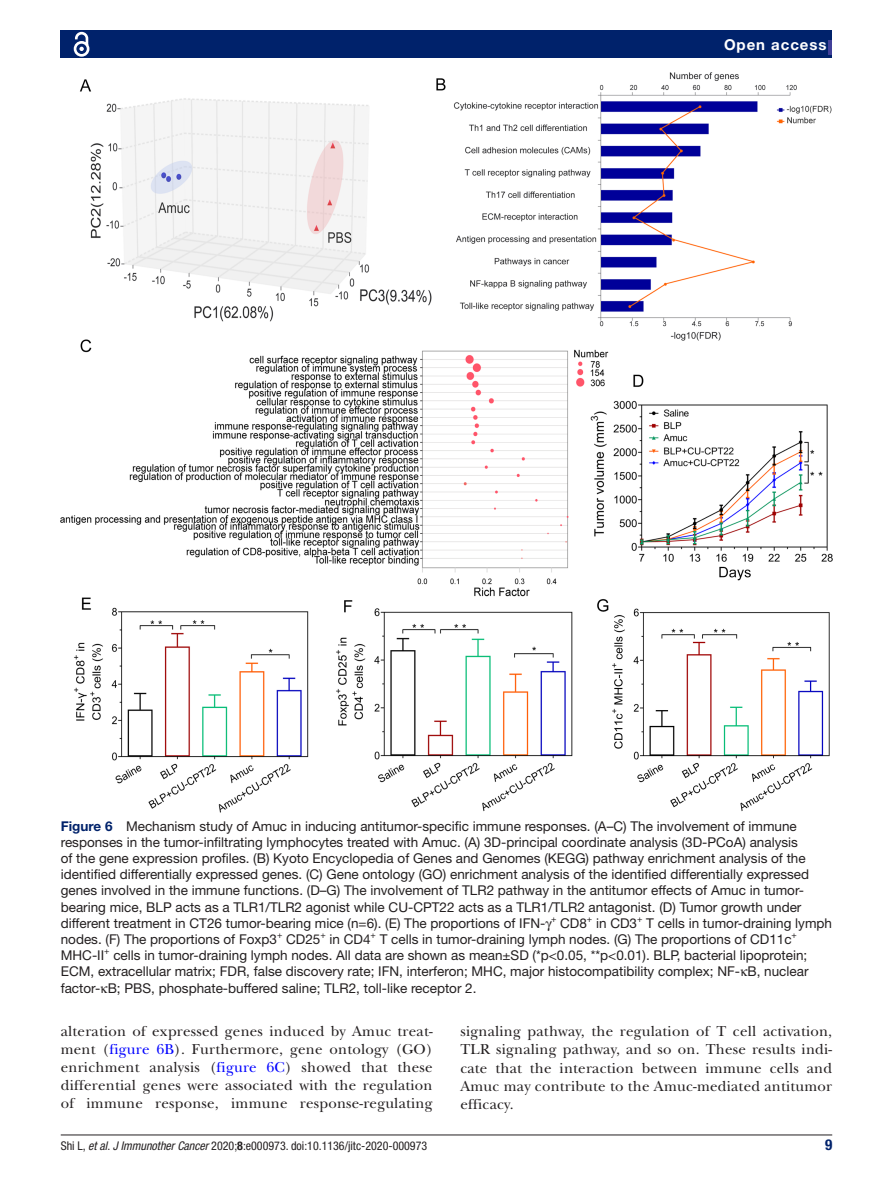
<style>
.page{position:relative;width:893px;height:1191px;background:#fff}
.page>*{position:absolute;margin:0;border:0;box-sizing:border-box;transform-origin:0 0}
.t1{font:15px/18px "New Baskerville";letter-spacing:.015em;color:#231f20;text-align:justify}
.t2{font:700 15px "Helvetica Neue LT Std";letter-spacing:.065em;color:#fff}
.t3{font:700 condensed 15px "Helvetica Neue LT Std";color:#00226b}
.t4{font:13.5px/16.2px "Helvetica Neue LT Std";color:#231f20}
.t5{font:condensed 12px "Helvetica Neue LT Std";color:#231f20}
.t6{font:9px "Helvetica Neue LT Std";color:#231f20}
.s1{font-weight:700;color:#00226b}
.s2{color:#00f}
.s3{font-style:italic}
.s4{font-weight:700}
</style>
<div class="page">
<hr style="left:61px;top:1134px;width:771px;height:1px;background:#231f20">
<div style="left:61px;top:31px;width:771px;height:27px;background:#00226b"></div>
<hr style="left:828px;top:40px;width:4px;height:15px;background:#414099">
<svg style="left:73px;top:31px;width:17px;height:26px"></svg>
<img style="left:61px;top:73px;width:771px;height:740px">
<p class="t2" style="left:724px;top:35px;width:104px">Open access</p>
<p class="t4" style="left:61px;top:817px;width:773px"><span class="s1">Figure 6</span> Mechanism study of Amuc in inducing antitumor-specific immune responses. (A–C) The involvement of immune responses in the tumor-infiltrating lymphocytes treated with Amuc. (A) 3D-principal coordinate analysis (3D-PCoA) analysis<br>of the gene expression profiles. (B) Kyoto Encyclopedia of Genes and Genomes (KEGG) pathway enrichment analysis of the identified differentially expressed genes. (C) Gene ontology (GO) enrichment analysis of the identified differentially expressed genes involved in the immune functions. (D–G) The involvement of TLR2 pathway in the antitumor effects of Amuc in tumor&shy;bearing mice, BLP acts as a TLR1/TLR2 agonist while CU-CPT22 acts as a TLR1/TLR2 antagonist. (D) Tumor growth under different treatment in CT26 tumor-bearing mice (n=6). (E) The proportions of IFN- <sup>+</sup> CD8<sup>+</sup> in CD3<sup>+</sup> T cells in tumor-draining lymph nodes. (F) The proportions of Foxp3</p>
<p class="t6" style="left:277px;top:929px;width:7px">+</p>
<p class="t4" style="left:286px;top:931px;width:36px">CD25</p>
<p class="t6" style="left:320px;top:929px;width:7px">+</p>
<p class="t4" style="left:330px;top:931px;width:43px">in CD4</p>
<p class="t6" style="left:371px;top:929px;width:7px">+</p>
<p class="t4" style="left:380px;top:931px;width:413px">T cells in tumor-draining lymph nodes. (G) The proportions of CD11c</p>
<p class="t6" style="left:792px;top:929px;width:7px">+</p>
<p class="t4" style="left:61px;top:947px;width:749px;text-align:justify">MHC-II<sup>+</sup> cells in tumor-draining lymph nodes. All data are shown as mean±SD (*p&lt;0.05, **p&lt;0.01). BLP, bacterial lipoprotein; ECM, extracellular matrix; FDR, false discovery rate; IFN, interferon; MHC, major histocompatibility complex; NF- B, nuclear factor- B; PBS, phosphate-buffered saline; TLR2, toll-like receptor 2.</p>
<p class="t1" style="left:61px;top:1022px;width:373px">alteration of expressed genes induced by Amuc treat&shy;ment (<span class="s2">figure 6B</span>). Furthermore, gene ontology (GO) enrichment analysis (<span class="s2">figure 6C</span>) showed that these differential genes were associated with the regulation of immune response, immune response-regulating</p>
<p class="t1" style="left:460px;top:1022px;width:373px">signaling pathway, the regulation of T cell activation, TLR signaling pathway, and so on. These results indi&shy;cate that the interaction between immune cells and Amuc may contribute to the Amuc-mediated antitumor efficacy.</p>
<p class="t5" style="left:61px;top:1138px;width:368px">Shi L, <span class="s3">et al</span>. <span class="s3">J Immunother Cancer</span> 2020;<span class="s4">8</span>:e000973. doi:10.1136/jitc-2020-000973</p>
<p class="t3" style="left:825px;top:1135px;width:9px">9</p>
</div>
